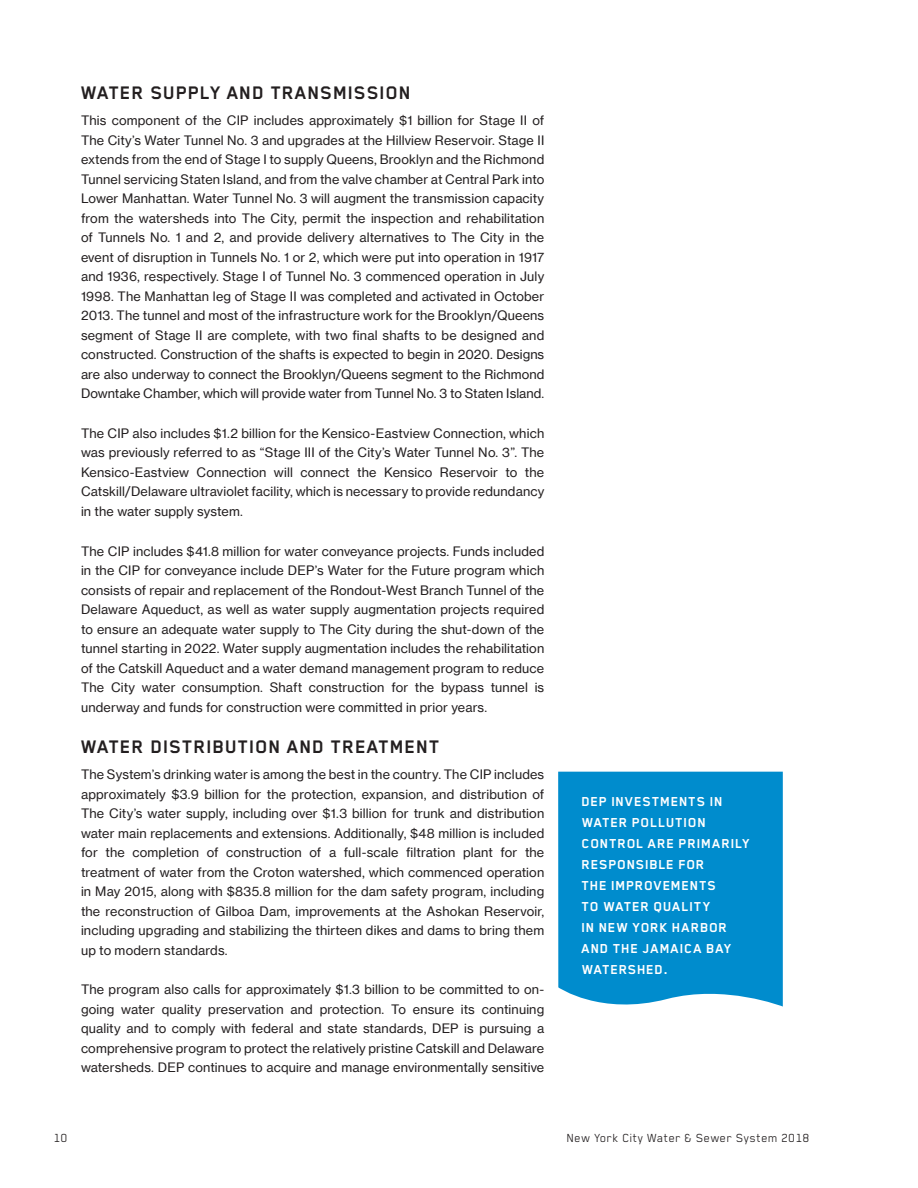
<style>
.page{position:relative;width:918px;height:1188px;background:#fff}
.page>*{position:absolute;margin:0;border:0;box-sizing:border-box;transform-origin:0 0}
.Blender__H2{font:700 21px "Blender";letter-spacing:.04em;color:#231f20}
.Blender__Callout{font:700 15px/21px "Blender";letter-spacing:.045em;color:#fff}
.t1{font:13.5px "Blender";letter-spacing:.025em;color:#231f20}
.Haas_Body{font:12.75px/19.5px "Haas Grot Text R 55 Roman";letter-spacing:.01em;color:#231f20;text-align:justify}
</style>
<div class="page">
<div style="left:558px;top:772px;width:225px;height:235px;background:#008ccd"></div>
<p class="Blender__H2" style="left:81px;top:81px;width:332px">WATER SUPPLY AND TRANSMISSION</p>
<p class="Haas_Body" style="left:81px;top:111px;width:465px">This component of the CIP includes approximately $1 billion for Stage II of The City’s Water Tunnel No. 3 and upgrades at the Hillview Reservoir. Stage II extends from the end of Stage I to supply Queens, Brooklyn and the Richmond Tunnel servicing Staten Island, and from the valve chamber at Central Park into Lower Manhattan. Water Tunnel No. 3 will augment the transmission capacity from the watersheds into The City, permit the inspection and rehabilitation of Tunnels No. 1 and 2, and provide delivery alternatives to The City in the event of disruption in Tunnels No. 1 or 2, which were put into operation in 1917 and 1936, respectively. Stage I of Tunnel No. 3 commenced operation in July 1998. The Manhattan leg of Stage II was completed and activated in October 2013. The tunnel and most of the infrastructure work for the Brooklyn/Queens segment of Stage II are complete, with two final shafts to be designed and constructed. Construction of the shafts is expected to begin in 2020. Designs are also underway to connect the Brooklyn/Queens segment to the Richmond Downtake Chamber, which will provide water from Tunnel No. 3 to Staten Island.</p>
<p class="Haas_Body" style="left:81px;top:423px;width:465px">The CIP also includes $1.2 billion for the Kensico-Eastview Connection, which was previously referred to as “Stage III of the City’s Water Tunnel No. 3”. The Kensico-Eastview Connection will connect the Kensico Reservoir to the Catskill/Delaware ultraviolet facility, which is necessary to provide redundancy in the water supply system.</p>
<p class="Haas_Body" style="left:81px;top:541px;width:465px">The CIP includes $41.8 million for water conveyance projects. Funds included in the CIP for conveyance include DEP’s Water for the Future program which consists of repair and replacement of the Rondout-West Branch Tunnel of the Delaware Aqueduct, as well as water supply augmentation projects required to ensure an adequate water supply to The City during the shut-down of the tunnel starting in 2022. Water supply augmentation includes the rehabilitation of the Catskill Aqueduct and a water demand management program to reduce The City water consumption. Shaft construction for the bypass tunnel is underway and funds for construction were committed in prior years.</p>
<p class="Blender__H2" style="left:81px;top:735px;width:361px">WATER DISTRIBUTION AND TREATMENT</p>
<p class="Haas_Body" style="left:81px;top:765px;width:465px">The System’s drinking water is among the best in the country. The CIP includes approximately $3.9 billion for the protection, expansion, and distribution of The City’s water supply, including over $1.3 billion for trunk and distribution water main replacements and extensions. Additionally, $48 million is included for the completion of construction of a full-scale filtration plant for the treatment of water from the Croton watershed, which commenced operation in May 2015, along with $835.8 million for the dam safety program, including the reconstruction of Gilboa Dam, improvements at the Ashokan Reservoir, including upgrading and stabilizing the thirteen dikes and dams to bring them up to modern standards.</p>
<p class="Haas_Body" style="left:81px;top:980px;width:465px">The program also calls for approximately $1.3 billion to be committed to on&shy;going water quality preservation and protection. To ensure its continuing quality and to comply with federal and state standards, DEP is pursuing a comprehensive program to protect the relatively pristine Catskill and Delaware watersheds. DEP continues to acquire and manage environmentally sensitive</p>
<p class="Blender__Callout" style="left:582px;top:791px;width:169px">DEP INVESTMENTS IN<br>WATER POLLUTION<br>CONTROL ARE PRIMARILY<br>RESPONSIBLE FOR<br>THE IMPROVEMENTS<br>TO WATER QUALITY<br>IN NEW YORK HARBOR<br>AND THE JAMAICA BAY<br>WATERSHED.</p>
<p class="t1" style="left:54px;top:1130px;width:15px">10</p>
<p class="t1" style="left:567px;top:1130px;width:244px">New York City Water &amp; Sewer System 2018</p>
</div>
